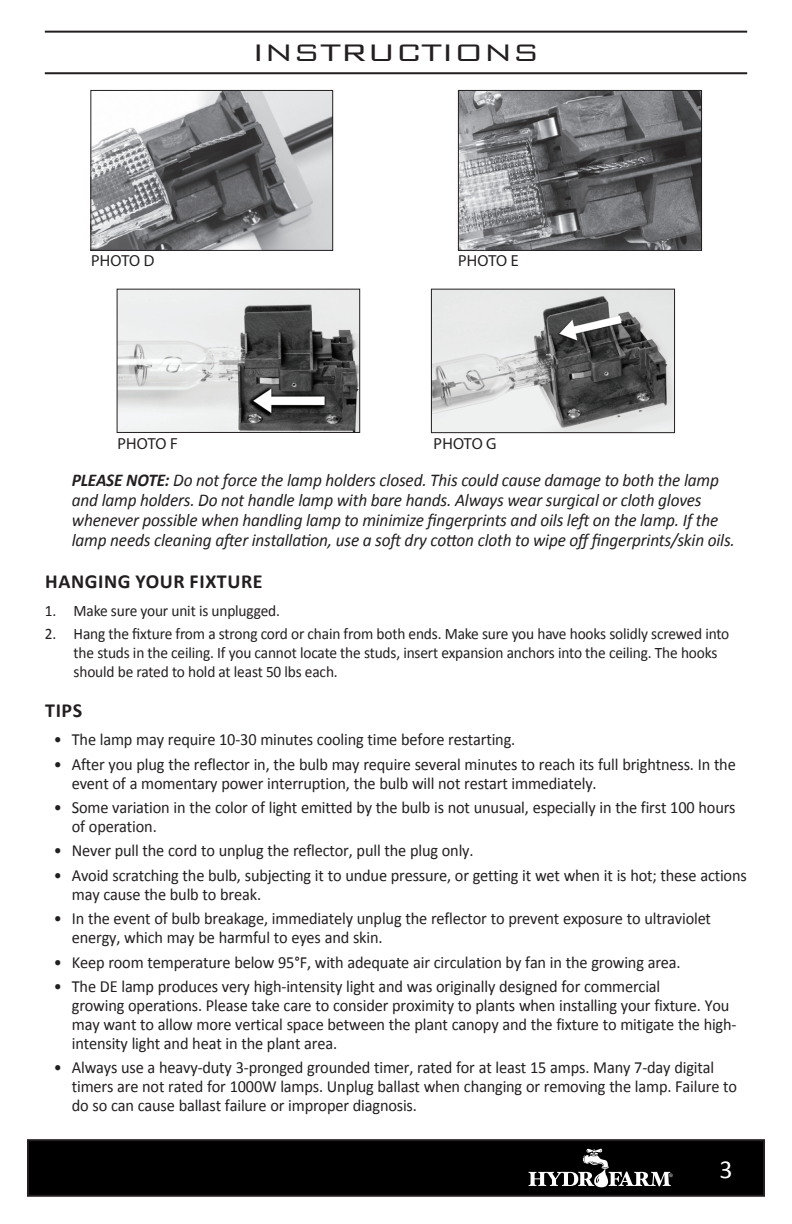
<style>
.page{position:relative;width:792px;height:1224px;background:#fff}
.page>*{position:absolute;margin:0;border:0;box-sizing:border-box;transform-origin:0 0}
.t1{font:300 32px "Bank Gothic";letter-spacing:-.01em;color:#231f20;scale:1.1 1}
.t2{font:26px "Calibri";color:#fff}
.t3{font:700 20px "Calibri";letter-spacing:.03em;color:#231f20}
.t4{font:italic 18px/20px "Calibri";letter-spacing:-.01em;color:#231f20;scale:.96 1}
.t5{font:17px/19px "Calibri";letter-spacing:-.01em;color:#231f20;scale:.96 1}
.t6{font:16px/19px "Calibri";letter-spacing:-.01em;color:#231f20;scale:.96 1}
.t7{font:16px "Myriad Pro";color:#231f20}
.s1{font-weight:700}
</style>
<div class="page">
<hr style="left:45px;top:31px;width:702px;height:2px;background:#231f20">
<hr style="left:45px;top:72px;width:702px;height:2px;background:#231f20">
<div style="left:28px;top:1140px;width:736px;height:56px;background:#000001"></div>
<div style="left:27px;top:1139px;width:738px;height:58px;border:2px solid #231f20"></div>
<svg style="left:528px;top:1149px;width:145px;height:38px"></svg>
<img style="left:119px;top:291px;width:239px;height:140px">
<div style="left:117px;top:289px;width:243px;height:144px;border:1px solid #231f20"></div>
<img style="left:433px;top:291px;width:240px;height:140px">
<div style="left:431px;top:289px;width:244px;height:144px;border:1px solid #231f20"></div>
<img style="left:460px;top:92px;width:240px;height:157px">
<div style="left:458px;top:90px;width:244px;height:161px;border:1px solid #231f20"></div>
<img style="left:92px;top:92px;width:239px;height:157px">
<div style="left:90px;top:90px;width:243px;height:161px;border:1px solid #231f20"></div>
<h1 class="t1" style="left:252px;top:29px;width:263px">INSTRUCTIONS</h1>
<p class="t7" style="left:91px;top:252px;width:65px">PHOTO D</p>
<p class="t7" style="left:458px;top:252px;width:62px">PHOTO E</p>
<p class="t7" style="left:118px;top:435px;width:62px">PHOTO F</p>
<p class="t7" style="left:434px;top:435px;width:64px">PHOTO G</p>
<p class="t4" style="left:72px;top:469px;width:692px"><span class="s1">PLEASE NOTE:</span> Do not force the lamp holders closed. This could cause damage to both the lamp and lamp holders. Do not handle lamp with bare hands. Always wear surgical or cloth gloves whenever possible when handling lamp to minimize fingerprints and oils left on the lamp. If the lamp needs cleaning after installation, use a soft dry cotton cloth to wipe off fingerprints/skin oils.</p>
<p class="t3" style="left:45px;top:569px;width:219px">HANGING YOUR FIXTURE</p>
<p class="t6" style="left:45px;top:601px;width:246px">1. Make sure your unit is unplugged.</p>
<p class="t6" style="left:74px;top:624px;width:685px;text-indent:-29px">2. Hang the fixture from a strong cord or chain from both ends. Make sure you have hooks solidly screwed into the studs in the ceiling. If you cannot locate the studs, insert expansion anchors into the ceiling. The hooks should be rated to hold at least 50 lbs each.</p>
<p class="t3" style="left:45px;top:698px;width:39px">TIPS</p>
<p class="t5" style="left:54px;top:730px;width:482px">• The lamp may require 10-30 minutes cooling time before restarting.</p>
<p class="t5" style="left:72px;top:755px;width:693px;text-indent:-18px">• After you plug the reflector in, the bulb may require several minutes to reach its full brightness. In the event of a momentary power interruption, the bulb will not restart immediately.</p>
<p class="t5" style="left:72px;top:798px;width:693px;text-indent:-18px">• Some variation in the color of light emitted by the bulb is not unusual, especially in the first 100 hours of operation.</p>
<p class="t5" style="left:54px;top:841px;width:439px">• Never pull the cord to unplug the reflector, pull the plug only.</p>
<p class="t5" style="left:72px;top:866px;width:705px;text-indent:-18px">• Avoid scratching the bulb, subjecting it to undue pressure, or getting it wet when it is hot; these actions may cause the bulb to break.</p>
<p class="t5" style="left:72px;top:909px;width:667px;text-indent:-18px">• In the event of bulb breakage, immediately unplug the reflector to prevent exposure to ultraviolet energy, which may be harmful to eyes and skin.</p>
<p class="t5" style="left:54px;top:953px;width:655px">• Keep room temperature below 95°F, with adequate air circulation by fan in the growing area.</p>
<p class="t5" style="left:72px;top:977px;width:694px;text-indent:-18px">• The DE lamp produces very high-intensity light and was originally designed for commercial<br>growing operations. Please take care to consider proximity to plants when installing your fixture. You may want to allow more vertical space between the plant canopy and the fixture to mitigate the high&shy;intensity light and heat in the plant area.</p>
<p class="t5" style="left:72px;top:1058px;width:695px;text-indent:-18px">• Always use a heavy-duty 3-pronged grounded timer, rated for at least 15 amps. Many 7-day digital timers are not rated for 1000W lamps. Unplug ballast when changing or removing the lamp. Failure to do so can cause ballast failure or improper diagnosis.</p>
<h2 class="t2" style="left:719px;top:1153px;width:15px">3</h2>
</div>
